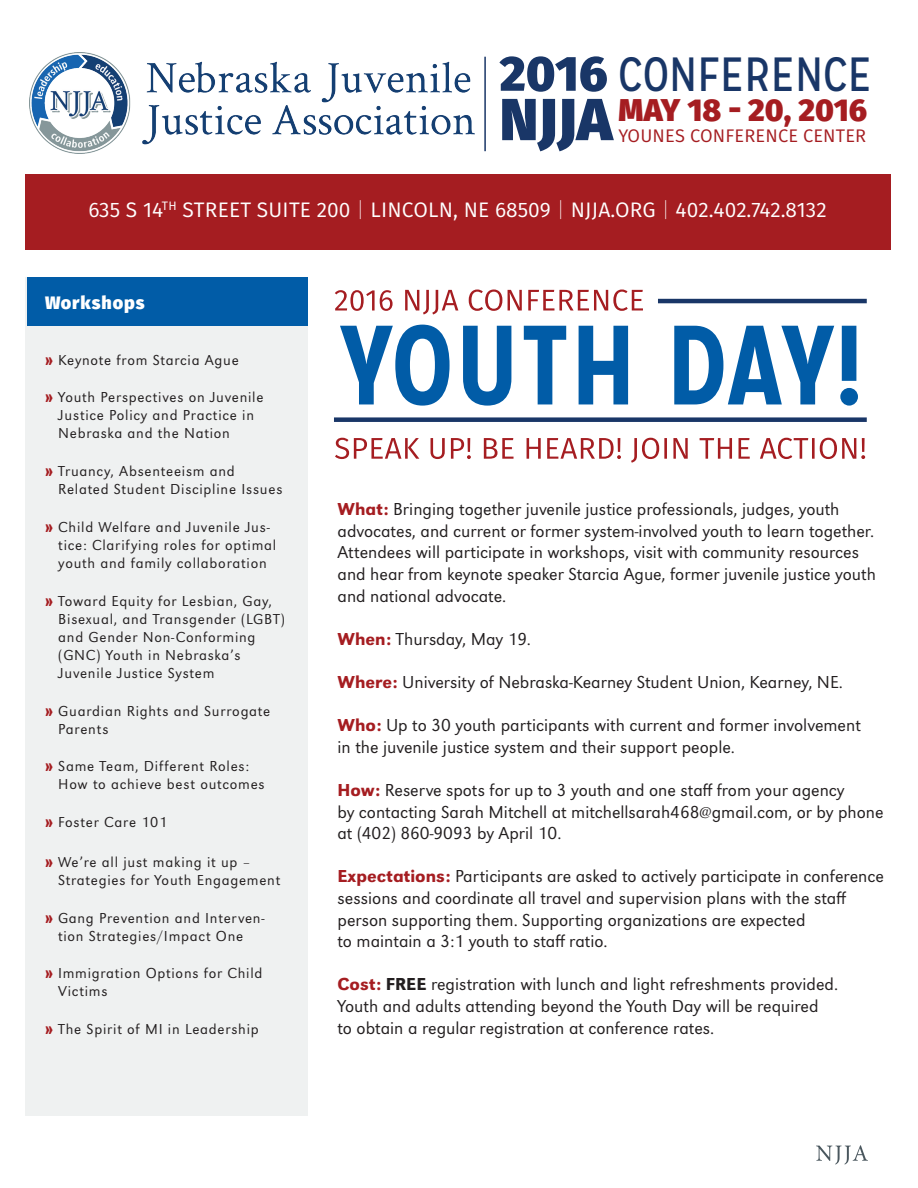
<style>
.page{position:relative;width:918px;height:1188px;background:#fff}
.page>*{position:absolute;margin:0;border:0;box-sizing:border-box;transform-origin:0 0}
.t1{font:48px "Mission Gothic";color:#193667}
.t2{font:800 31.5px "Fira Sans";color:#a51d21}
.t3{font:21px "Fira Sans";color:#fff}
.t4{font:18.3px "Fira Sans";letter-spacing:.01em;color:#a51d21}
.t5{font:300 18px/21.6px "URW Grotesk";color:#231f20}
.t6{font:800 18px "Fira Sans";letter-spacing:.05em;color:#fff}
.t7{font:300 15px/18px "URW Grotesk";letter-spacing:.05em;color:#231f20}
.s1{font-weight:200}
.s2{font-weight:700;font-size:16.5px;color:#a51d21}
.s3{font-weight:500;color:#a51d21}
.s4{font-weight:500}
</style>
<div class="page">
<svg style="left:816px;top:1145px;width:52px;height:20px"></svg>
<div style="left:26px;top:174px;width:865px;height:76px;background:#a51d21"></div>
<div style="left:26px;top:278px;width:282px;height:838px;background:#eff1f1"></div>
<img style="left:29px;top:52px;width:445px;height:102px">
<svg style="left:502px;top:99px;width:112px;height:52px"></svg>
<svg style="left:499px;top:56px;width:108px;height:36px"></svg>
<svg style="left:340px;top:325px;width:518px;height:81px"></svg>
<svg style="left:335px;top:290px;width:308px;height:24px"></svg>
<svg style="left:335px;top:438px;width:530px;height:25px"></svg>
<div style="left:334px;top:417px;width:533px;height:5px;background:#193667"></div>
<hr style="left:658px;top:299px;width:209px;height:4px;background:#193667">
<div style="left:27px;top:277px;width:281px;height:49px;background:#015ca7"></div>
<hr style="left:484px;top:57px;width:2px;height:94px;background:#193667">
<h1 class="t1" style="left:618px;top:45px;width:255px">CONFERENCE</h1>
<h2 class="t2" style="left:618px;top:88px;width:250px">MAY 18 - 20, 2016</h2>
<p class="t4" style="left:618px;top:123px;width:249px">YOUNES CONFERENCE CENTER</p>
<p class="t3" style="left:88px;top:195px;width:740px">635 S 14<sup>TH</sup> STREET SUITE 200 <span class="s1">|</span> LINCOLN, NE 68509 <span class="s1">|</span> NJJA.ORG <span class="s1">|</span> 402.402.742.8132</p>
<p class="t6" style="left:45px;top:290px;width:101px">Workshops</p>
<p class="t7" style="left:45px;top:351px;width:195px"><span class="s2">»</span> Keynote from Starcia Ague</p>
<p class="t7" style="left:58px;top:388px;width:207px;text-indent:-13px"><span class="s2">»</span> Youth Perspectives on Juvenile<br>Justice Policy and Practice in<br>Nebraska and the Nation</p>
<p class="t7" style="left:58px;top:462px;width:226px;text-indent:-13px"><span class="s2">»</span> Truancy, Absenteeism and<br>Related Student Discipline Issues</p>
<p class="t7" style="left:58px;top:518px;width:220px;text-indent:-13px"><span class="s2">»</span> Child Welfare and Juvenile Jus&shy;tice: Clarifying roles for optimal youth and family collaboration</p>
<p class="t7" style="left:58px;top:592px;width:228px;text-indent:-13px"><span class="s2">»</span> Toward Equity for Lesbian, Gay,<br>Bisexual, and Transgender (LGBT) and Gender Non-Conforming (GNC) Youth in Nebraska’s<br>Juvenile Justice System</p>
<p class="t7" style="left:58px;top:702px;width:213px;text-indent:-13px"><span class="s2">»</span> Guardian Rights and Surrogate<br>Parents</p>
<p class="t7" style="left:58px;top:757px;width:208px;text-indent:-13px"><span class="s2">»</span> Same Team, Different Roles:<br>How to achieve best outcomes</p>
<p class="t7" style="left:45px;top:813px;width:124px"><span class="s2">»</span> Foster Care 101</p>
<p class="t7" style="left:58px;top:853px;width:224px;text-indent:-13px"><span class="s2">»</span> We’re all just making it up –<br>Strategies for Youth Engagement</p>
<p class="t7" style="left:45px;top:909px;width:221px;text-align:center"><span class="s2">»</span> Gang Prevention and Interven&shy;tion Strategies/Impact One</p>
<p class="t7" style="left:58px;top:964px;width:206px;text-indent:-13px"><span class="s2">»</span> Immigration Options for Child<br>Victims</p>
<p class="t7" style="left:45px;top:1020px;width:215px"><span class="s2">»</span> The Spirit of MI in Leadership</p>
<p class="t5" style="left:338px;top:498px;width:540px"><span class="s3">What:</span> Bringing together juvenile justice professionals, judges, youth advocates, and current or former system-involved youth to learn together.<br>Attendees will participate in workshops, visit with community resources and hear from keynote speaker Starcia Ague, former juvenile justice youth and national advocate.</p>
<p class="t5" style="left:338px;top:628px;width:195px"><span class="s3">When:</span> Thursday, May 19.</p>
<p class="t5" style="left:338px;top:671px;width:507px"><span class="s3">Where:</span> University of Nebraska-Kearney Student Union, Kearney, NE.</p>
<p class="t5" style="left:338px;top:714px;width:525px"><span class="s3">Who:</span> Up to 30 youth participants with current and former involvement in the juvenile justice system and their support people.</p>
<p class="t5" style="left:338px;top:779px;width:548px"><span class="s3">How:</span> Reserve spots for up to 3 youth and one staff from your agency<br>by contacting Sarah Mitchell at mitchellsarah468@gmail.com, or by phone at (402) 860-9093 by April 10.</p>
<p class="t5" style="left:338px;top:866px;width:548px"><span class="s3">Expectations:</span> Participants are asked to actively participate in conference sessions and coordinate all travel and supervision plans with the staff person supporting them. Supporting organizations are expected<br>to maintain a 3:1 youth to staff ratio.</p>
<p class="t5" style="left:338px;top:974px;width:502px"><span class="s3">Cost:</span> <span class="s4">FREE</span> registration with lunch and light refreshments provided.<br>Youth and adults attending beyond the Youth Day will be required<br>to obtain a regular registration at conference rates.</p>
</div>
